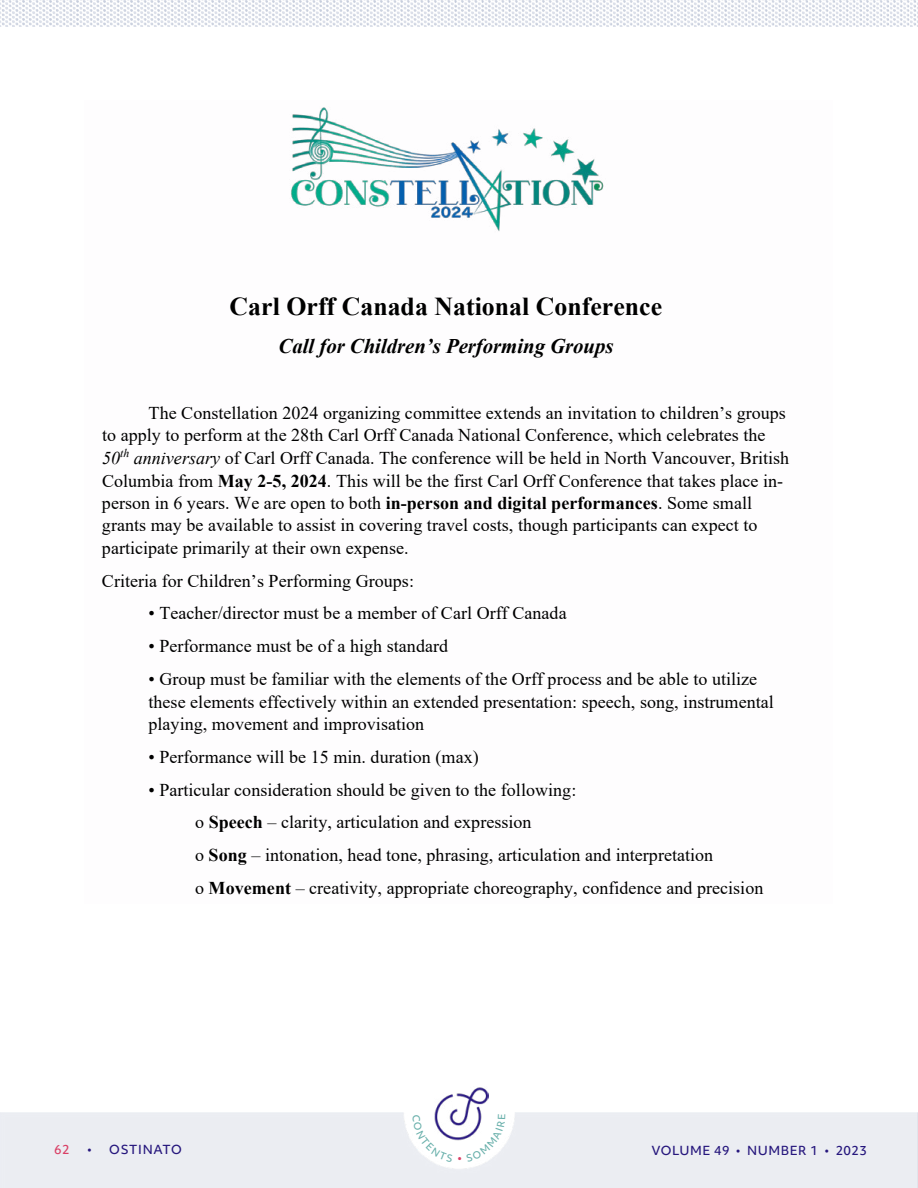
<style>
.page{position:relative;width:918px;height:1188px;background:#fff}
.page>*{position:absolute;margin:0;border:0;box-sizing:border-box;transform-origin:0 0}
.t1{font:700 25.8px "Times New Roman";color:#000}
.t2{font:italic 700 20.85px "Times New Roman";color:#000}
.t3{font:18px/22.5px "Times New Roman";color:#000}
.t4{font:500 12px "Objektiv Mk 1";letter-spacing:.04em;color:#26177d}
.t5{font:500 12px "Objektiv Mk 1";letter-spacing:.06em;color:#26177d}
.t6{font:500 12px "Objektiv Mk 1";color:#d94066}
.s1{font-style:italic}
.s2{font-weight:700}
</style>
<div class="page">
<img style="left:435px;top:1087px;width:54px;height:27px">
<img style="left:728px;top:0;width:188px;height:1px">
<img style="left:353px;top:0;width:50px;height:3px">
<img style="left:289px;top:2px;width:70px;height:4px">
<img style="left:326px;top:5px;width:50px;height:3px">
<img style="left:255px;top:7px;width:71px;height:3px">
<img style="left:299px;top:9px;width:50px;height:3px">
<img style="left:214px;top:11px;width:71px;height:4px">
<img style="left:272px;top:14px;width:50px;height:3px">
<img style="left:181px;top:16px;width:70px;height:3px">
<img style="left:245px;top:18px;width:50px;height:3px">
<img style="left:140px;top:20px;width:71px;height:4px">
<img style="left:218px;top:23px;width:50px;height:3px">
<img style="left:46px;top:25px;width:77px;height:2px">
<img style="left:291px;top:107px;width:313px;height:124px">
<svg style="left:412px;top:1114px;width:93px;height:48px"></svg>
<h1 class="t1" style="left:230px;top:288px;width:434px">Carl Orff Canada National Conference</h1>
<p class="t2" style="left:279px;top:331px;width:336px">Call for Children’s Performing Groups</p>
<p class="t3" style="left:102px;top:401px;width:689px;text-indent:47px">The Constellation 2024 organizing committee extends an invitation to children’s groups to apply to perform at the 28th Carl Orff Canada National Conference, which celebrates the <span class="s1">50</span><sup>th</sup> <span class="s1">anniversary</span> of Carl Orff Canada. The conference will be held in North Vancouver, British Columbia from <span class="s2">May 2-5, 2024</span>. This will be the first Carl Orff Conference that takes place in&shy;person in 6 years. We are open to both <span class="s2">in-person and digital performances</span>. Some small grants may be available to assist in covering travel costs, though participants can expect to participate primarily at their own expense.</p>
<p class="t3" style="left:102px;top:569px;width:314px">Criteria for Children’s Performing Groups:</p>
<p class="t3" style="left:149px;top:602px;width:420px">• Teacher/director must be a member of Carl Orff Canada</p>
<p class="t3" style="left:149px;top:635px;width:301px">• Performance must be of a high standard</p>
<p class="t3" style="left:149px;top:668px;width:627px">• Group must be familiar with the elements of the Orff process and be able to utilize these elements effectively within an extended presentation: speech, song, instrumental playing, movement and improvisation</p>
<p class="t3" style="left:149px;top:745px;width:332px">• Performance will be 15 min. duration (max)</p>
<p class="t3" style="left:195px;top:773px;width:570px;line-height:32.8px;text-indent:-47px">• Particular consideration should be given to the following:<br>o <span class="s2">Speech</span> – clarity, articulation and expression<br>o <span class="s2">Song</span> – intonation, head tone, phrasing, articulation and interpretation<br>o <span class="s2">Movement</span> – creativity, appropriate choreography, confidence and precision</p>
<p class="t6" style="left:54px;top:1141px;width:17px">62</p>
<p class="t5" style="left:87px;top:1141px;width:96px">• OSTINATO</p>
<p class="t4" style="left:652px;top:1142px;width:217px">VOLUME 49 • NUMBER 1 • 2023</p>
</div>
